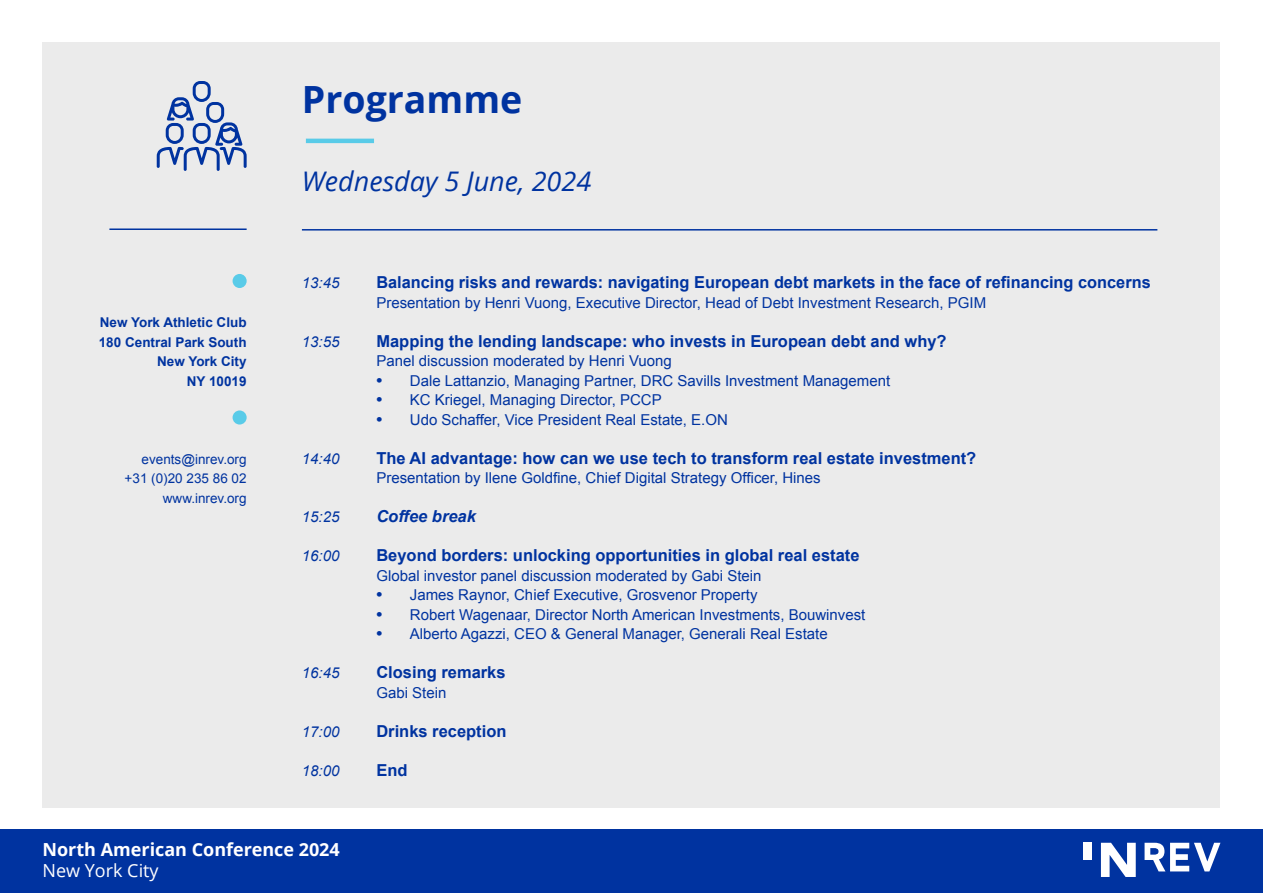
<style>
.page{position:relative;width:1263px;height:893px;background:#fff}
.page>*{position:absolute;margin:0;border:0;box-sizing:border-box;transform-origin:0 0}
.t1{font:700 37.5px "Open Sans";color:#0033a0}
.t2{font:italic 27px "Open Sans";color:#0033a0}
.t3{font:700 18px "Open Sans";color:#fff}
.t4{font:18px "Open Sans";color:#fff}
.t5{font:700 16.5px "Arial";color:#0033a0}
.t6{font:italic 700 16.5px "Arial";color:#0033a0}
.t7{font:15px "Arial";color:#0033a0}
.t8{font:italic 15px "Arial";color:#0033a0}
.t9{font:700 13.5px "Arial";color:#0033a0}
.t10{font:13.5px "Arial";color:#0033a0}
.s1{font-weight:700;font-size:16.5px}
</style>
<div class="page">
<div style="left:43px;top:43px;width:1177px;height:765px;background:#ebebeb"></div>
<div style="left:0;top:829px;width:1263px;height:64px;background:#0033a0"></div>
<div style="left:233px;top:274px;width:14px;height:14px;background:#59cbe8;border-radius:50%"></div>
<div style="left:233px;top:410px;width:14px;height:15px;background:#59cbe8;border-radius:50%"></div>
<div style="left:1083px;top:843px;width:9px;height:17px;background:#fff"></div>
<svg style="left:1101px;top:843px;width:35px;height:34px"></svg>
<svg style="left:1144px;top:843px;width:76px;height:28px"></svg>
<hr style="left:302px;top:229px;width:855px;height:2px;background:#0033a0">
<hr style="left:109px;top:228px;width:138px;height:2px;background:#0033a0">
<svg style="left:157px;top:81px;width:90px;height:90px"></svg>
<hr style="left:306px;top:139px;width:68px;height:4px;background:#59cbe8">
<p class="t1" style="left:302px;top:72px;width:222px">Programme</p>
<p class="t9" style="left:100px;top:313px;width:148px">New York Athletic Club</p>
<p class="t9" style="left:99px;top:333px;width:149px">180 Central Park South</p>
<p class="t9" style="left:157px;top:352px;width:91px">New York City</p>
<p class="t9" style="left:187px;top:372px;width:61px">NY 10019</p>
<p class="t10" style="left:142px;top:450px;width:106px">events@inrev.org</p>
<p class="t10" style="left:125px;top:469px;width:123px">+31 (0)20 235 86 02</p>
<p class="t10" style="left:163px;top:489px;width:85px">www.inrev.org</p>
<p class="t2" style="left:302px;top:162px;width:291px">Wednesday 5 June, 2024</p>
<p class="t8" style="left:302px;top:273px;width:39px">13:45</p>
<p class="t5" style="left:376px;top:271px;width:776px">Balancing risks and rewards: navigating European debt markets in the face of refinancing concerns</p>
<p class="t7" style="left:376px;top:292px;width:611px">Presentation by Henri Vuong, Executive Director, Head of Debt Investment Research, PGIM</p>
<p class="t8" style="left:302px;top:332px;width:39px">13:55</p>
<p class="t5" style="left:376px;top:330px;width:572px">Mapping the lending landscape: who invests in European debt and why?</p>
<p class="t7" style="left:376px;top:351px;width:297px">Panel discussion moderated by Henri Vuong</p>
<p class="t7" style="left:376px;top:370px;width:515px"><span class="s1">•</span> Dale Lattanzio, Managing Partner, DRC Savills Investment Management</p>
<p class="t7" style="left:376px;top:390px;width:287px"><span class="s1">•</span> KC Kriegel, Managing Director, PCCP</p>
<p class="t7" style="left:376px;top:409px;width:353px"><span class="s1">•</span> Udo Schaffer, Vice President Real Estate, E.ON</p>
<p class="t8" style="left:302px;top:449px;width:39px">14:40</p>
<p class="t5" style="left:376px;top:447px;width:601px">The AI advantage: how can we use tech to transform real estate investment?</p>
<p class="t7" style="left:376px;top:468px;width:446px">Presentation by Ilene Goldfine, Chief Digital Strategy Officer, Hines</p>
<p class="t8" style="left:302px;top:507px;width:39px">15:25</p>
<p class="t6" style="left:376px;top:506px;width:101px">Coffee break</p>
<p class="t8" style="left:302px;top:546px;width:39px">16:00</p>
<p class="t5" style="left:376px;top:544px;width:485px">Beyond borders: unlocking opportunities in global real estate</p>
<p class="t7" style="left:376px;top:565px;width:387px">Global investor panel discussion moderated by Gabi Stein</p>
<p class="t7" style="left:376px;top:585px;width:383px"><span class="s1">•</span> James Raynor, Chief Executive, Grosvenor Property</p>
<p class="t7" style="left:376px;top:604px;width:491px"><span class="s1">•</span> Robert Wagenaar, Director North American Investments, Bouwinvest</p>
<p class="t7" style="left:376px;top:624px;width:453px"><span class="s1">•</span> Alberto Agazzi, CEO &amp; General Manager, Generali Real Estate</p>
<p class="t8" style="left:302px;top:663px;width:39px">16:45</p>
<p class="t5" style="left:376px;top:661px;width:131px">Closing remarks</p>
<p class="t7" style="left:376px;top:682px;width:72px">Gabi Stein</p>
<p class="t8" style="left:302px;top:722px;width:39px">17:00</p>
<p class="t5" style="left:376px;top:720px;width:132px">Drinks reception</p>
<p class="t8" style="left:302px;top:761px;width:39px">18:00</p>
<p class="t5" style="left:376px;top:759px;width:33px">End</p>
<p class="t3" style="left:43px;top:836px;width:299px">North American Conference 2024</p>
<p class="t4" style="left:43px;top:858px;width:118px">New York City</p>
</div>
